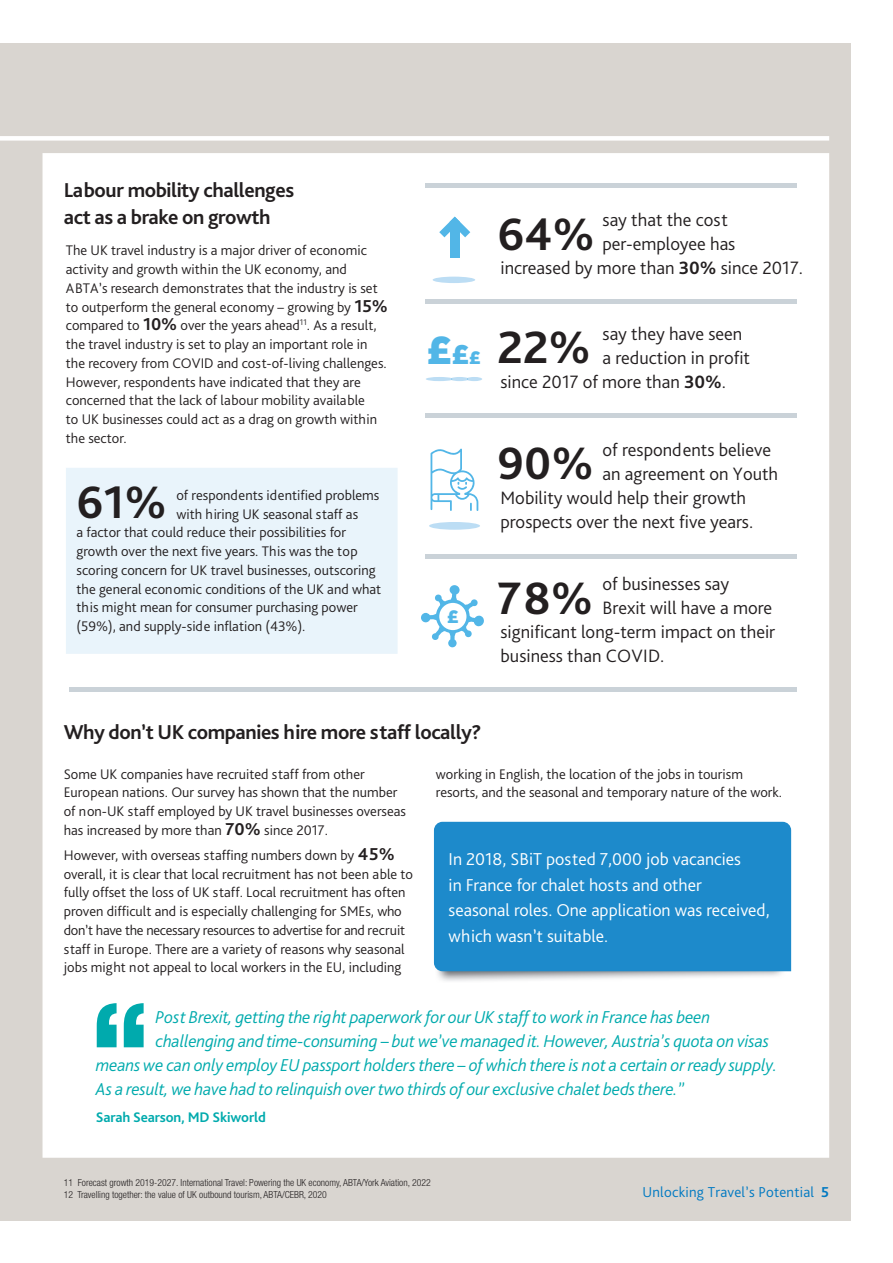
<style>
.page{position:relative;width:893px;height:1263px;background:#fff}
.page>*{position:absolute;margin:0;border:0;box-sizing:border-box;transform-origin:0 0}
.t1{font:900 condensed 118.05px "Helvetica Neue LT Std";color:#00aaad}
.t2{font:700 47.55px "Bliss Pro";color:#231f20}
.t3{font:900 39px "Gotham";color:#52b6e7}
.t4{font:700 21px/27px "Bliss Pro";letter-spacing:-.02em;color:#231f20}
.t5{font:300 18.75px "Bliss Pro";color:#231f20}
.t6{font:italic 300 18px "Bliss Pro";letter-spacing:-.01em;color:#00aaad}
.t7{font:300 18px/25.5px "Bliss Pro";color:#fff}
.t8{font:900 18px "Gotham";color:#52b6e7}
.t9{font:300 15px "Bliss Pro";letter-spacing:.015em;color:#0079c2}
.t10{font:300 14.55px/18.8px "Bliss Pro";color:#231f20}
.t11{font:700 14.55px "Bliss Pro";letter-spacing:-.01em;color:#00aaad}
.t12{font:300 condensed 9.75px/11.7px "Helvetica Neue LT Std";color:#231f20}
.s1{font-weight:700;font-size:18px}
.s2{font-weight:700}
.s3{font-size:27px}
.s4{font-size:18px}
</style>
<div class="page">
<div style="left:0;top:43px;width:850px;height:1177px;background:#d9d5d0"></div>
<div style="left:43px;top:153px;width:786px;height:1005px;background:#fff"></div>
<div style="left:0;top:136px;width:829px;height:5px;background:#fff"></div>
<svg style="left:426px;top:377px;width:56px;height:4px"></svg>
<div style="left:425px;top:183px;width:372px;height:5px;background:#cad2d8"></div>
<hr style="left:425px;top:300px;width:372px;height:4px;background:#cad2d8">
<hr style="left:425px;top:413px;width:372px;height:4px;background:#cad2d8">
<div style="left:425px;top:554px;width:372px;height:5px;background:#cad2d8"></div>
<hr style="left:69px;top:687px;width:728px;height:4px;background:#cad2d8">
<svg style="left:431px;top:447px;width:47px;height:64px;background:#dcf0fa"></svg>
<div style="left:429px;top:522px;width:51px;height:8px;background:#bcddf4;border-radius:50%"></div>
<div style="left:433px;top:277px;width:42px;height:6px;background:#bcddf4;border-radius:50%"></div>
<img style="left:435px;top:971px;width:351px;height:12px">
<div style="left:434px;top:822px;width:357px;height:149px;background:#1d8acb"></div>
<div style="left:66px;top:468px;width:332px;height:186px;background:#e9f4fb"></div>
<svg style="left:421px;top:585px;width:63px;height:62px;background:#cfeaf8"></svg>
<div style="left:439px;top:603px;width:27px;height:27px;background:#fff;border-radius:50%"></div>
<div style="left:450px;top:226px;width:10px;height:31px;background:#52b6e7"></div>
<svg style="left:439px;top:217px;width:31px;height:20px"></svg>
<h3 class="t4" style="left:64px;top:176px;width:232px">Labour mobility challenges act as a brake on growth</h3>
<p class="t10" style="left:66px;top:241px;width:323px">The UK travel industry is a major driver of economic activity and growth within the UK economy, and ABTA’s research demonstrates that the industry is set to outperform the general economy – growing by <span class="s1">15% </span>compared to <span class="s1">10%</span> over the years ahead<sup>11</sup>. As a result, the travel industry is set to play an important role in the recovery from COVID and cost-of-living challenges.<br>However, respondents have indicated that they are concerned that the lack of labour mobility available<br>to UK businesses could act as a drag on growth within the sector.</p>
<h2 class="t2" style="left:77px;top:473px;width:92px">61%</h2>
<p class="t10" style="left:176px;top:485px;width:204px">of respondents identified problems</p>
<p class="t10" style="left:176px;top:504px;width:183px">with hiring UK seasonal staff as</p>
<p class="t10" style="left:77px;top:523px;width:271px">a factor that could reduce their possibilities for</p>
<p class="t10" style="left:77px;top:541px;width:283px">growth over the next five years. This was the top</p>
<p class="t10" style="left:77px;top:560px;width:301px">scoring concern for UK travel businesses, outscoring</p>
<p class="t10" style="left:77px;top:579px;width:306px">the general economic conditions of the UK and what</p>
<p class="t10" style="left:77px;top:598px;width:283px">this might mean for consumer purchasing power</p>
<p class="t10" style="left:77px;top:616px;width:230px">(59%), and supply-side inflation (43%).</p>
<p class="t5" style="left:603px;top:208px;width:127px">say that the cost</p>
<p class="t5" style="left:603px;top:232px;width:134px">per-employee has</p>
<p class="t5" style="left:500px;top:256px;width:304px">increased by more than <span class="s2">30%</span> since 2017.</p>
<h2 class="t2" style="left:497px;top:205px;width:99px">64%</h2>
<h3 class="t3" style="left:427px;top:328px;width:55px">£<span class="s3">£</span><span class="s4">£</span></h3>
<p class="t5" style="left:603px;top:322px;width:141px">say they have seen</p>
<p class="t5" style="left:603px;top:346px;width:149px">a reduction in profit</p>
<p class="t5" style="left:500px;top:370px;width:227px">since 2017 of more than <span class="s2">30%</span>.</p>
<h2 class="t2" style="left:497px;top:318px;width:95px">22%</h2>
<p class="t8" style="left:447px;top:606px;width:13px">£</p>
<p class="t5" style="left:603px;top:438px;width:170px">of respondents believe</p>
<p class="t5" style="left:603px;top:462px;width:177px">an agreement on Youth</p>
<p class="t5" style="left:500px;top:486px;width:247px">Mobility would help their growth</p>
<p class="t5" style="left:500px;top:510px;width:254px">prospects over the next five years.</p>
<h2 class="t2" style="left:497px;top:434px;width:98px">90%</h2>
<p class="t5" style="left:603px;top:572px;width:128px">of businesses say</p>
<p class="t5" style="left:603px;top:596px;width:171px">Brexit will have a more</p>
<p class="t5" style="left:500px;top:620px;width:276px">significant long-term impact on their</p>
<p class="t5" style="left:500px;top:644px;width:165px">business than COVID.</p>
<h2 class="t2" style="left:497px;top:568px;width:97px">78%</h2>
<h3 class="t4" style="left:64px;top:718px;width:419px">Why don’t UK companies hire more staff locally?</h3>
<p class="t10" style="left:64px;top:764px;width:344px">Some UK companies have recruited staff from other European nations. Our survey has shown that the number of non-UK staff employed by UK travel businesses overseas has increased by more than <span class="s1">70%</span> since 2017.</p>
<p class="t10" style="left:64px;top:845px;width:351px">However, with overseas staffing numbers down by <span class="s1">45% </span>overall, it is clear that local recruitment has not been able to fully offset the loss of UK staff. Local recruitment has often proven difficult and is especially challenging for SMEs, who don’t have the necessary resources to advertise for and recruit staff in Europe. There are a variety of reasons why seasonal jobs might not appeal to local workers in the EU, including</p>
<p class="t10" style="left:436px;top:764px;width:348px">working in English, the location of the jobs in tourism resorts, and the seasonal and temporary nature of the work.</p>
<p class="t7" style="left:449px;top:846px;width:323px">In 2018, SBiT posted 7,000 job vacancies<br>in France for chalet hosts and other<br>seasonal roles. One application was received, which wasn’t suitable.</p>
<h1 class="t1" style="left:92px;top:975px;width:58px">“</h1>
<p class="t6" style="left:155px;top:1006px;width:556px">Post Brexit, getting the right paperwork for our UK staff to work in France has been</p>
<p class="t6" style="left:155px;top:1030px;width:615px">challenging and time-consuming – but we’ve managed it. However, Austria’s quota on visas</p>
<p class="t6" style="left:96px;top:1054px;width:683px">means we can only employ EU passport holders there – of which there is not a certain or ready supply.</p>
<p class="t6" style="left:96px;top:1078px;width:590px">As a result, we have had to relinquish over two thirds of our exclusive chalet beds there.”</p>
<p class="t11" style="left:96px;top:1108px;width:172px">Sarah Searson, MD Skiworld</p>
<p class="t12" style="left:64px;top:1177px;width:368px">11 Forecast growth 2019-2027. International Travel: Powering the UK economy, ABTA/York Aviation, 2022<br>12 Travelling together: the value of UK outbound tourism, ABTA/CEBR, 2020</p>
<p class="t9" style="left:642px;top:1183px;width:188px">Unlocking Travel’s Potential <span class="s2">5</span></p>
</div>
